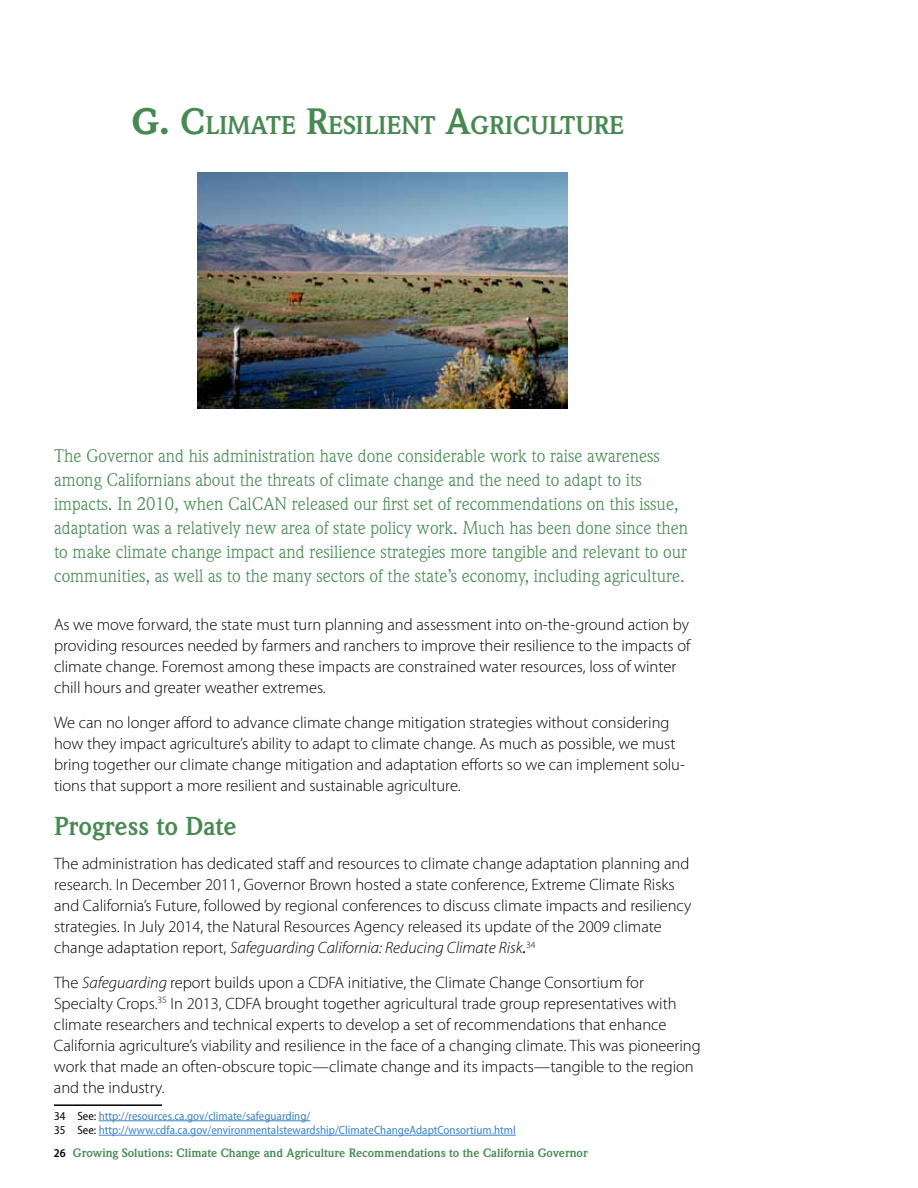
<style>
.page{position:relative;width:918px;height:1188px;background:#fff}
.page>*{position:absolute;margin:0;border:0;box-sizing:border-box;transform-origin:0 0}
.t1{font:700 25.5px "Weidemann Std";color:#488952}
.t2{font:700 25.2px "Weidemann Std";color:#488952}
.t3{font:18px/24px "Weidemann Std";color:#488952}
.t4{font:300 16.5px/21px "Myriad Pro";color:#000}
.t5{font:semi-condensed 12px/14.4px "Myriad Pro";color:#3d85c6}
.t6{font:700 12px "Weidemann Std";color:#488952}
.s1{font-weight:900;font-size:36px}
.s2{font-size:36px}
.s3{font-style:italic}
.s4{font-weight:400;font-style:italic}
.s5{color:#000}
.s6{font-family:"Myriad Pro";font-weight:600;font-stretch:semi-condensed;color:#000}
</style>
<div class="page">
<hr style="left:54px;top:1104px;width:108px;height:2px;background:#000">
<hr style="left:99px;top:1120px;width:211px;height:1px;background:#3d85c6">
<hr style="left:99px;top:1135px;width:417px;height:1px;background:#3d85c6">
<img style="left:197px;top:173px;width:370px;height:235px">
<h2 class="t2" style="left:132px;top:110px;width:494px"><span class="s1">G.</span> <span class="s2">C</span>LIMATE <span class="s2">R</span>ESILIENT <span class="s2">A</span>GRICULTURE</h2>
<p class="t3" style="left:54px;top:444px;width:636px">The Governor and his administration have done considerable work to raise awareness among Californians about the threats of climate change and the need to adapt to its impacts. In 2010, when CalCAN released our first set of recommendations on this issue, adaptation was a relatively new area of state policy work. Much has been done since then to make climate change impact and resilience strategies more tangible and relevant to our communities, as well as to the many sectors of the state’s economy, including agriculture.</p>
<p class="t4" style="left:54px;top:614px;width:638px">As we move forward, the state must turn planning and assessment into on-the-ground action by providing resources needed by farmers and ranchers to improve their resilience to the impacts of climate change. Foremost among these impacts are constrained water resources, loss of winter chill hours and greater weather extremes.</p>
<p class="t4" style="left:54px;top:712px;width:633px">We can no longer afford to advance climate change mitigation strategies without considering how they impact agriculture’s ability to adapt to climate change. As much as possible, we must bring together our climate change mitigation and adaptation efforts so we can implement solu&shy;tions that support a more resilient and sustainable agriculture.</p>
<h1 class="t1" style="left:54px;top:811px;width:184px">Progress to Date</h1>
<p class="t4" style="left:54px;top:854px;width:639px">The administration has dedicated staff and resources to climate change adaptation planning and research. In December 2011, Governor Brown hosted a state conference, Extreme Climate Risks and California’s Future, followed by regional conferences to discuss climate impacts and resiliency strategies. In July 2014, the Natural Resources Agency released its update of the 2009 climate change adaptation report, <span class="s3">Safeguarding California: Reducing Climate Risk</span><span class="s4">.</span><sup>34</sup></p>
<p class="t4" style="left:54px;top:972px;width:648px">The <span class="s3">Safeguarding</span> report builds upon a CDFA initiative, the Climate Change Consortium for Specialty Crops.<sup>35</sup> In 2013, CDFA brought together agricultural trade group representatives with climate researchers and technical experts to develop a set of recommendations that enhance California agriculture’s viability and resilience in the face of a changing climate. This was pioneering work that made an often-obscure topic—climate change and its impacts—tangible to the region and the industry.</p>
<p class="t5" style="left:54px;top:1109px;width:463px"><span class="s5">34 See:</span> http://resources.ca.gov/climate/safeguarding/<br><span class="s5">35 See:</span> http://www.cdfa.ca.gov/environmentalstewardship/ClimateChangeAdaptConsortium.html</p>
<p class="t6" style="left:54px;top:1146px;width:535px"><span class="s6">26</span> Growing Solutions: Climate Change and Agriculture Recommendations to the California Governor</p>
</div>
